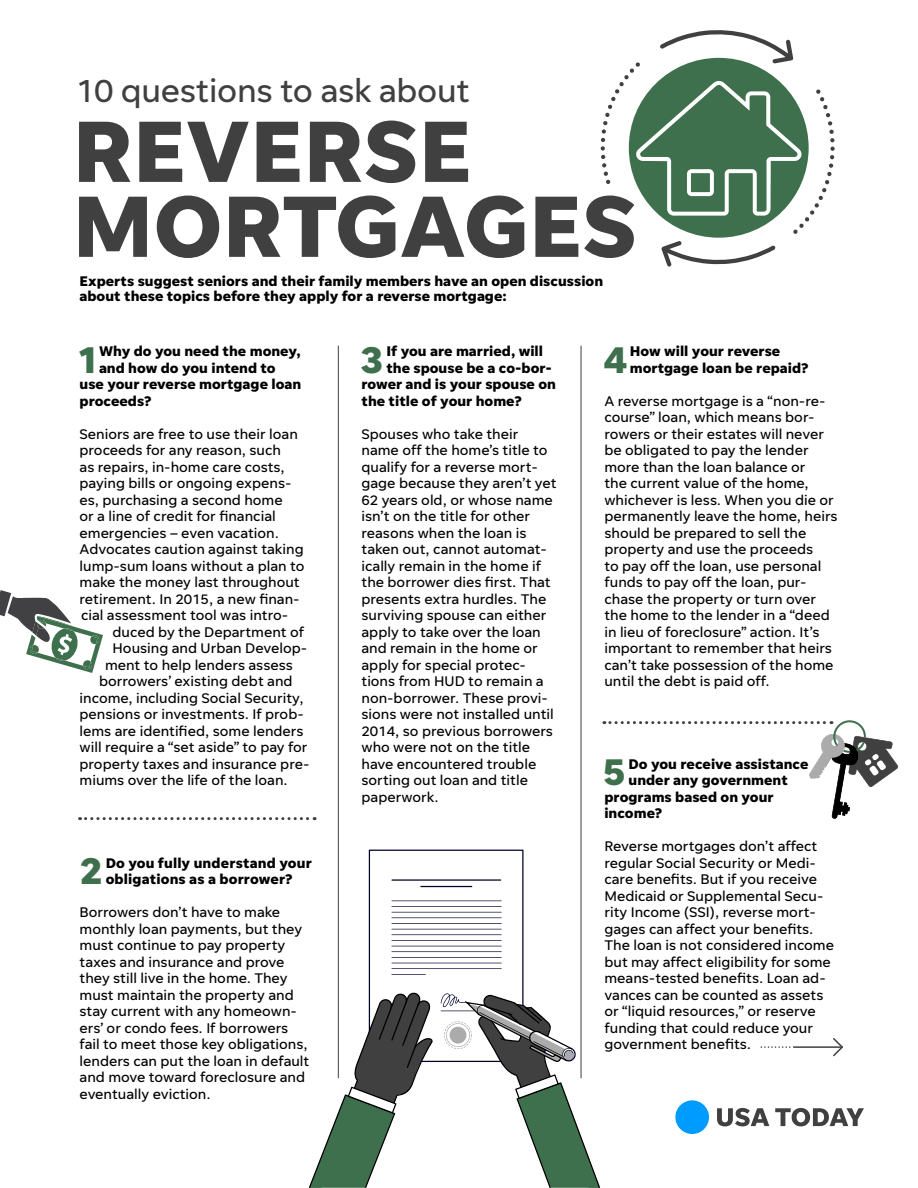
<style>
.page{position:relative;width:918px;height:1188px;background:#fff}
.page>*{position:absolute;margin:0;border:0;box-sizing:border-box;transform-origin:0 0}
.t1{font:700 88.5px/75px "Unify Sans";color:#404040}
.t2{font:700 38.55px "Unify Sans";color:#3f704d}
.t3{font:33px "Unify Sans";letter-spacing:-.01em;color:#404040}
.t4{font:14.25px/16.5px "Unify Sans";color:#000}
.t5{font:700 14.25px/16.5px "Unify Sans";color:#000}
</style>
<div class="page">
<svg style="left:661px;top:241px;width:115px;height:26px"></svg>
<svg style="left:601px;top:30px;width:234px;height:204px"></svg>
<hr style="left:338px;top:346px;width:1px;height:732px;background:#404040">
<hr style="left:581px;top:346px;width:1px;height:732px;background:#404040">
<hr style="left:793px;top:1046px;width:49px;height:2px;background:#414040">
<svg style="left:761px;top:1046px;width:30px;height:2px"></svg>
<svg style="left:833px;top:1038px;width:10px;height:18px"></svg>
<svg style="left:0;top:590px;width:103px;height:83px"></svg>
<svg style="left:309px;top:850px;width:291px;height:338px"></svg>
<div style="left:675px;top:1100px;width:34px;height:34px;background:#009bff;border-radius:50%"></div>
<svg style="left:717px;top:1108px;width:52px;height:18px"></svg>
<svg style="left:775px;top:1108px;width:89px;height:18px"></svg>
<svg style="left:80px;top:817px;width:235px;height:3px"></svg>
<svg style="left:604px;top:720px;width:294px;height:99px"></svg>
<h3 class="t3" style="left:75px;top:73px;width:396px">10 questions to ask about</h3>
<h1 class="t1" style="left:72px;top:116px;width:566px">REVERSE<br>MORTGAGES</h1>
<p class="t5" style="left:80px;top:274px;width:525px;line-height:15px">Experts suggest seniors and their family members have an open discussion about these topics before they apply for a reverse mortgage:</p>
<h2 class="t2" style="left:76px;top:338px;width:24px">1</h2>
<p class="t5" style="left:99px;top:343px;width:203px">Why do you need the money,</p>
<p class="t5" style="left:99px;top:360px;width:178px">and how do you intend to</p>
<p class="t5" style="left:80px;top:376px;width:223px">use your reverse mortgage loan</p>
<p class="t5" style="left:80px;top:393px;width:73px">proceeds?</p>
<p class="t4" style="left:80px;top:426px;width:227px">Seniors are free to use their loan proceeds for any reason, such<br>as repairs, in-home care costs, paying bills or ongoing expens&shy;es, purchasing a second home<br>or a line of credit for financial emergencies – even vacation.<br>Advocates caution against taking lump-sum loans without a plan to make the money last throughout retirement. In 2015, a new finan&shy;cial assessment tool was intro-</p>
<p class="t4" style="left:113px;top:624px;width:193px">duced by the Department of</p>
<p class="t4" style="left:113px;top:640px;width:196px">Housing and Urban Develop-</p>
<p class="t4" style="left:105px;top:657px;width:189px">ment to help lenders assess</p>
<p class="t4" style="left:99px;top:673px;width:195px">borrowers’ existing debt and</p>
<p class="t4" style="left:80px;top:690px;width:226px">income, including Social Security,</p>
<p class="t4" style="left:80px;top:706px;width:226px">pensions or investments. If prob-</p>
<p class="t4" style="left:80px;top:723px;width:225px">lems are identified, some lenders</p>
<p class="t4" style="left:80px;top:739px;width:229px">will require a “set aside” to pay for</p>
<p class="t4" style="left:80px;top:756px;width:231px">property taxes and insurance pre-</p>
<p class="t4" style="left:80px;top:772px;width:210px">miums over the life of the loan.</p>
<h2 class="t2" style="left:80px;top:849px;width:24px">2</h2>
<p class="t5" style="left:106px;top:855px;width:208px">Do you fully understand your obligations as a borrower?</p>
<p class="t4" style="left:80px;top:904px;width:231px">Borrowers don’t have to make monthly loan payments, but they must continue to pay property taxes and insurance and prove they still live in the home. They must maintain the property and stay current with any homeown&shy;ers’ or condo fees. If borrowers fail to meet those key obligations, lenders can put the loan in default and move toward foreclosure and eventually eviction.</p>
<h2 class="t2" style="left:361px;top:338px;width:24px">3</h2>
<p class="t5" style="left:386px;top:343px;width:158px">If you are married, will</p>
<p class="t5" style="left:386px;top:360px;width:167px">the spouse be a co-bor-</p>
<p class="t5" style="left:361px;top:376px;width:196px">rower and is your spouse on</p>
<p class="t5" style="left:361px;top:393px;width:162px">the title of your home?</p>
<p class="t4" style="left:361px;top:426px;width:197px">Spouses who take their name off the home’s title to qualify for a reverse mort&shy;gage because they aren’t yet<br>62 years old, or whose name isn’t on the title for other reasons when the loan is taken out, cannot automat&shy;ically remain in the home if the borrower dies first. That presents extra hurdles. The surviving spouse can either apply to take over the loan and remain in the home or apply for special protec&shy;tions from HUD to remain a non-borrower. These provi&shy;sions were not installed until<br>2014, so previous borrowers who were not on the title have encountered trouble sorting out loan and title paperwork.</p>
<h2 class="t2" style="left:604px;top:338px;width:24px">4</h2>
<p class="t5" style="left:630px;top:343px;width:180px">How will your reverse mortgage loan be repaid?</p>
<p class="t4" style="left:604px;top:393px;width:235px">A reverse mortgage is a “non-re&shy;course” loan, which means bor&shy;rowers or their estates will never be obligated to pay the lender more than the loan balance or<br>the current value of the home, whichever is less. When you die or permanently leave the home, heirs should be prepared to sell the property and use the proceeds<br>to pay off the loan, use personal funds to pay off the loan, pur&shy;chase the property or turn over the home to the lender in a “deed in lieu of foreclosure” action. It’s important to remember that heirs can’t take possession of the home until the debt is paid off.</p>
<h2 class="t2" style="left:603px;top:750px;width:24px">5</h2>
<p class="t5" style="left:629px;top:756px;width:182px">Do you receive assistance</p>
<p class="t5" style="left:629px;top:772px;width:161px">under any government</p>
<p class="t5" style="left:604px;top:789px;width:171px">programs based on your</p>
<p class="t5" style="left:604px;top:805px;width:59px">income?</p>
<p class="t4" style="left:604px;top:838px;width:231px">Reverse mortgages don’t affect regular Social Security or Medi&shy;care benefits. But if you receive<br>Medicaid or Supplemental Secu&shy;rity Income (SSI), reverse mort&shy;gages can affect your benefits.<br>The loan is not considered income but may affect eligibility for some means-tested benefits. Loan ad&shy;vances can be counted as assets or “liquid resources,” or reserve funding that could reduce your government benefits.</p>
</div>
